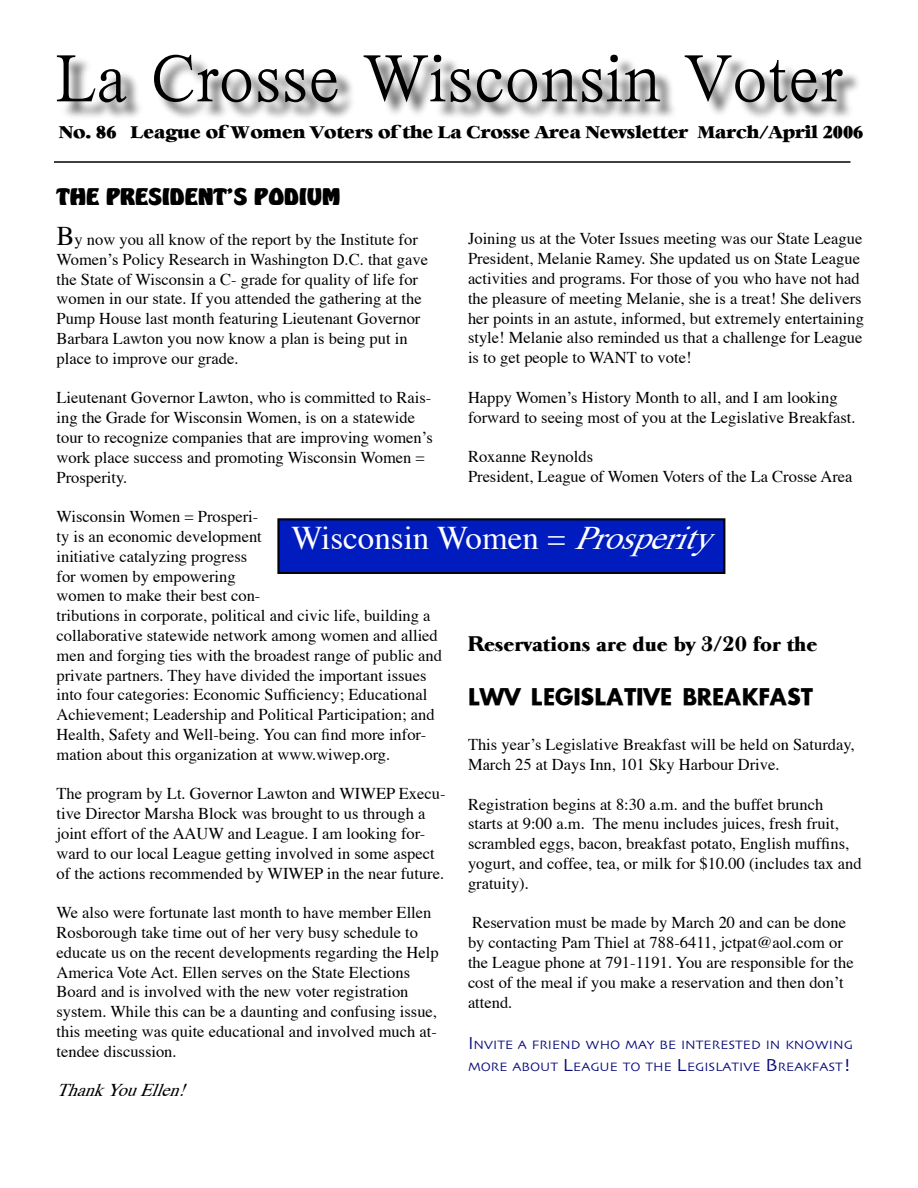
<style>
.page{position:relative;width:918px;height:1188px;background:#fff}
.page>*{position:absolute;margin:0;border:0;box-sizing:border-box;transform-origin:0 0}
.t1{font:69px "SIL Song Reg Jian";color:#000}
.t2{font:33px "Times";color:#fdfdfd}
.t3{font:700 24px "Intrepid";color:#000}
.t4{font:24px "Vagabond";color:#000}
.t5{font:21px "Long Island";color:#000}
.t6{font:italic 18px "Times";color:#000}
.t7{font:16.65px "Heather";color:#000}
.t8{font:16.5px/19.8px "Times";color:#000}
.t9{font:12.75px/21.6px "Skia";color:#080a78;scale:1.06 1}
.s1{font-size:27px}
.s2{font-style:italic}
.s3{font-size:18.15px}
</style>
<div class="page">
<div style="left:59px;top:55px;width:803px;height:67px;background:#000;opacity:.75"></div>
<hr style="left:54px;top:161px;width:796px;height:2px;background:#000">
<div style="left:277px;top:518px;width:448px;height:56px;background:#001cbf"></div>
<div style="left:278px;top:519px;width:446px;height:54px;border:1px solid #000"></div>
<div style="left:279px;top:520px;width:445px;height:53px;border:1px solid #000"></div>
<p class="t1" style="left:54px;top:32px;width:790px">La Crosse Wisconsin Voter</p>
<p class="t7" style="left:59px;top:122px;width:806px">No. 86 League of Women Voters of the La Crosse Area Newsletter March/April 2006</p>
<p class="t4" style="left:57px;top:183px;width:285px">THE PRESIDENT’S PODIUM</p>
<p class="t8" style="left:57px;top:231px;width:373px"><span class="s1">B</span>y now you all know of the report by the Institute for Womenʼs Policy Research in Washington D.C. that gave the State of Wisconsin a C- grade for quality of life for women in our state. If you attended the gathering at the Pump House last month featuring Lieutenant Governor Barbara Lawton you now know a plan is being put in place to improve our grade.</p>
<p class="t8" style="left:57px;top:389px;width:378px">Lieutenant Governor Lawton, who is committed to Rais&shy;ing the Grade for Wisconsin Women, is on a statewide tour to recognize companies that are improving womenʼs work place success and promoting Wisconsin Women = Prosperity.</p>
<p class="t8" style="left:57px;top:508px;width:387px">Wisconsin Women = Prosperi-<br>ty is an economic development<br>initiative catalyzing progress<br>for women by empowering<br>women to make their best con-<br>tributions in corporate, political and civic life, building a collaborative statewide network among women and allied men and forging ties with the broadest range of public and private partners. They have divided the important issues into four categories: Economic Sufficiency; Educational Achievement; Leadership and Political Participation; and Health, Safety and Well-being. You can find more infor&shy;mation about this organization at www.wiwep.org.</p>
<p class="t8" style="left:57px;top:785px;width:390px">The program by Lt. Governor Lawton and WIWEP Execu&shy;tive Director Marsha Block was brought to us through a joint effort of the AAUW and League. I am looking for&shy;ward to our local League getting involved in some aspect of the actions recommended by WIWEP in the near future.</p>
<p class="t8" style="left:57px;top:904px;width:384px">We also were fortunate last month to have member Ellen Rosborough take time out of her very busy schedule to educate us on the recent developments regarding the Help America Vote Act. Ellen serves on the State Elections Board and is involved with the new voter registration system. While this can be a daunting and confusing issue, this meeting was quite educational and involved much at&shy;tendee discussion.</p>
<p class="t6" style="left:57px;top:1079px;width:139px">ThankYouEllen!</p>
<p class="t8" style="left:468px;top:230px;width:397px">Joining us at the Voter Issues meeting was our State League President, Melanie Ramey. She updated us on State League activities and programs. For those of you who have not had the pleasure of meeting Melanie, she is a treat! She delivers her points in an astute, informed, but extremely entertaining style! Melanie also reminded us that a challenge for League is to get people to WANT to vote!</p>
<p class="t8" style="left:468px;top:388px;width:389px">Happy Womenʼs History Month to all, and I am looking forward to seeing most of you at the Legislative Breakfast.</p>
<p class="t8" style="left:468px;top:448px;width:127px">Roxanne Reynolds</p>
<p class="t8" style="left:468px;top:467px;width:386px">President, League of Women Voters of the La Crosse Area</p>
<h2 class="t2" style="left:291px;top:517px;width:440px">Wisconsin Women = <span class="s2">Prosperity</span></h2>
<p class="t5" style="left:468px;top:631px;width:351px">Reservations are due by 3/20 for the</p>
<p class="t3" style="left:468px;top:682px;width:346px">LWV LEGISLATIVE BREAKFAST</p>
<p class="t8" style="left:468px;top:736px;width:388px">This yearʼs Legislative Breakfast will be held on Saturday,<br>March 25 at Days Inn, 101 Sky Harbour Drive.</p>
<p class="t8" style="left:468px;top:795px;width:395px">Registration begins at 8:30 a.m. and the buffet brunch starts at 9:00 a.m. The menu includes juices, fresh fruit, scrambled eggs, bacon, breakfast potato, English muffins, yogurt, and coffee, tea, or milk for $10.00 (includes tax and gratuity).</p>
<p class="t8" style="left:468px;top:914px;width:387px">Reservation must be made by March 20 and can be done by contacting Pam Thiel at 788-6411, jctpat@aol.com or the League phone at 791-1191. You are responsible for the cost of the meal if you make a reservation and then donʼt attend.</p>
<p class="t9" style="left:468px;top:1035px;width:365px"><span class="s3">I</span>NVITE A FRIEND WHO MAY BE INTERESTED IN KNOWING<br>MORE ABOUT <span class="s3">L</span>EAGUE TO THE <span class="s3">L</span>EGISLATIVE <span class="s3">B</span>REAKFAST<span class="s3">!</span></p>
</div>
